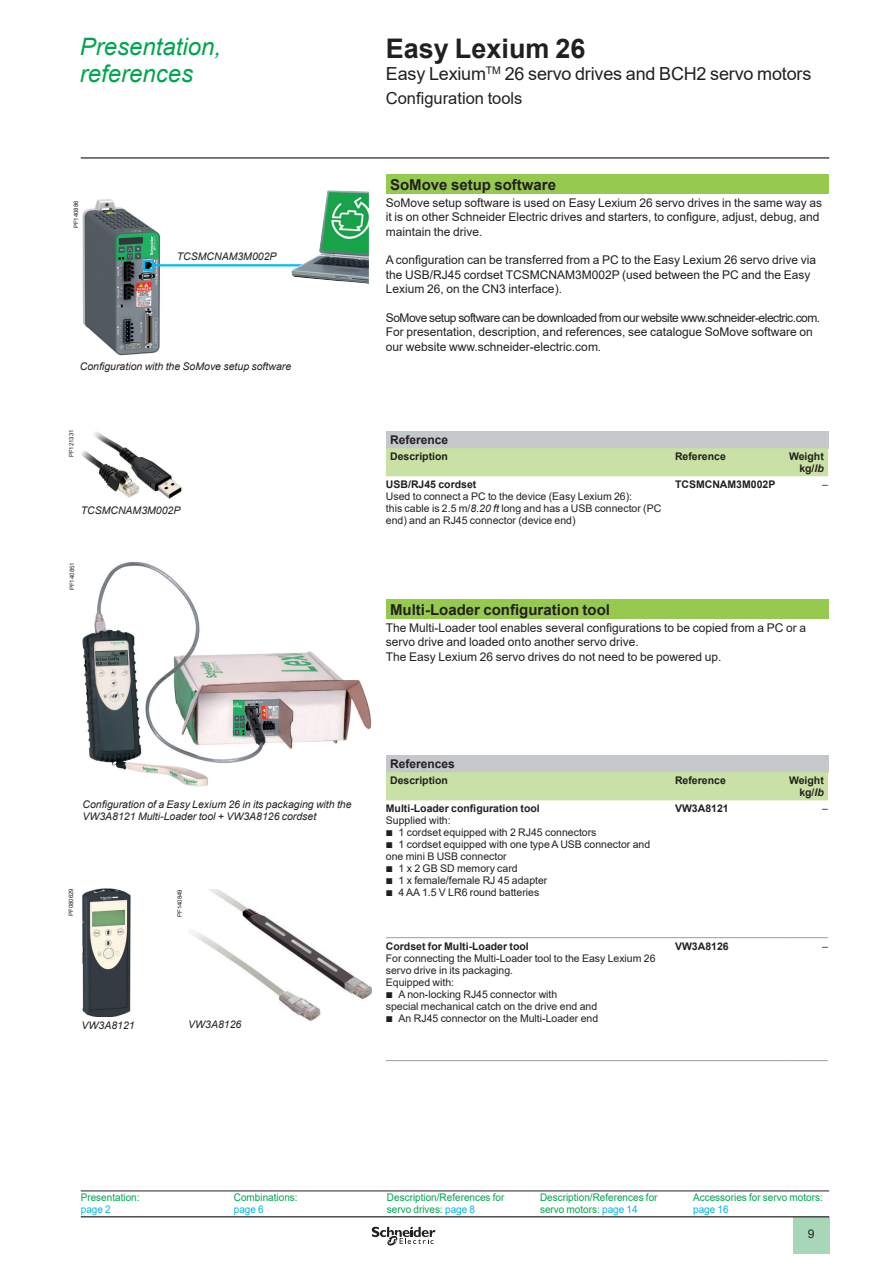
<style>
.page{position:relative;width:893px;height:1263px;background:#fff}
.page>*{position:absolute;margin:0;border:0;box-sizing:border-box;transform-origin:0 0}
._0_TitleLev1{font:700 27px "Arial";color:#231f20}
._0_Topic{font:italic 24px/27px "Arial";color:#00a54f}
._0_TitleLev2{font:18px "Arial";letter-spacing:-.01em;color:#231f20}
._0_TitleLev3{font:16.5px "Arial";color:#231f20}
._1_Section_3__10{font:700 15px "Arial";color:#231f20}
._1_Text__8{font:12px/14.4px "Arial";color:#231f20}
._1_Section_4__8{font:700 12px "Arial";color:#231f20}
._1_Text__7{font:10.5px/12px "Arial";color:#231f20}
._1_Legend__7{font:italic 10.5px/12px "Arial";color:#231f20}
._0_SeePage{font:10.5px "Arial";color:#00a54f;scale:.95 1}
._1_Section_5__7{font:700 10.5px/12px "Arial";color:#231f20;text-align:right}
.Cell_ReferenceProduc{font:700 10.5px "Arial";color:#231f20}
._1_Legend___Nota__7{font:italic 10.5px "Arial";color:#231f20}
._0_SeePage-2{font:10.5px "Arial";color:#00b4e6;scale:.95 1}
._1_Text__8-2{font:10.5px "Arial";color:#231f20}
._1_Text__7__Right{font:10.5px "Arial";color:#231f20}
.Picture_Number{font:6px "Arial";color:#231f20}
.s1{font-style:italic}
.s2{font-family:"Graph Schneider"}
.s3{color:#00b4e6}
</style>
<div class="page">
<hr style="left:81px;top:157px;width:748px;height:2px;background:#231f20">
<div style="left:793px;top:1217px;width:36px;height:37px;background:#a7d7b8"></div>
<hr style="left:81px;top:1216px;width:748px;height:1px;background:#231f20">
<svg style="left:372px;top:1226px;width:63px;height:20px"></svg>
<div style="left:386px;top:174px;width:442px;height:20px;background:#96ca4e"></div>
<div style="left:386px;top:431px;width:442px;height:17px;background:#c5c8cb"></div>
<div style="left:386px;top:448px;width:442px;height:28px;background:#c9e1a4"></div>
<div style="left:386px;top:600px;width:442px;height:19px;background:#96ca4e"></div>
<div style="left:386px;top:755px;width:442px;height:17px;background:#c5c8cb"></div>
<div style="left:386px;top:772px;width:442px;height:28px;background:#c9e1a4"></div>
<hr style="left:386px;top:937px;width:289px;height:1px;background:#959ea4">
<hr style="left:675px;top:937px;width:111px;height:1px;background:#959ea4">
<hr style="left:786px;top:937px;width:42px;height:1px;background:#959ea4">
<hr style="left:386px;top:1060px;width:289px;height:1px;background:#959ea4">
<hr style="left:675px;top:1060px;width:111px;height:1px;background:#959ea4">
<hr style="left:786px;top:1060px;width:42px;height:1px;background:#959ea4">
<img style="left:82px;top:199px;width:81px;height:157px">
<hr style="left:153px;top:264px;width:153px;height:2px;background:#01bdf2">
<div style="left:143px;top:260px;width:11px;height:11px;border:2px solid #01bdf2"></div>
<img style="left:292px;top:190px;width:77px;height:94px">
<img style="left:81px;top:431px;width:101px;height:68px">
<img style="left:82px;top:561px;width:289px;height:226px">
<img style="left:188px;top:890px;width:183px;height:132px">
<img style="left:82px;top:888px;width:49px;height:129px">
<hr style="left:81px;top:1191px;width:153px;height:1px;background:#231f20">
<hr style="left:234px;top:1191px;width:153px;height:1px;background:#231f20">
<hr style="left:387px;top:1191px;width:153px;height:1px;background:#231f20">
<hr style="left:540px;top:1191px;width:153px;height:1px;background:#231f20">
<hr style="left:693px;top:1191px;width:136px;height:1px;background:#231f20">
<p class="_0_Topic" style="left:80px;top:34px;width:143px">Presentation, references</p>
<p class="_0_TitleLev1" style="left:386px;top:29px;width:201px">Easy Lexium 26</p>
<p class="_0_TitleLev2" style="left:386px;top:61px;width:427px">Easy Lexium<sup>TM</sup> 26 servo drives and BCH2 servo motors</p>
<p class="_0_TitleLev3" style="left:386px;top:87px;width:138px">Configuration tools</p>
<p class="Picture_Number" style="left:72px;top:228px;width:29px;rotate:-90deg">PF140886</p>
<p class="_1_Legend__7" style="left:177px;top:251px;width:101px">TCSMCNAM3M002P</p>
<p class="_1_Legend__7" style="left:80px;top:360px;width:213px">Configuration with the SoMove setup software</p>
<p class="Picture_Number" style="left:67px;top:457px;width:29px;rotate:-90deg">PF121331</p>
<p class="_1_Legend___Nota__7" style="left:81px;top:503px;width:101px">TCSMCNAM3M002P</p>
<p class="Picture_Number" style="left:68px;top:590px;width:29px;rotate:-90deg">PF140851</p>
<p class="_1_Section_3__10" style="left:390px;top:174px;width:167px">SoMove setup software</p>
<p class="_1_Text__8" style="left:386px;top:195px;width:438px">SoMove setup software is used on Easy Lexium 26 servo drives in the same way as it is on other Schneider Electric drives and starters, to configure, adjust, debug, and maintain the drive.</p>
<p class="_1_Text__8" style="left:386px;top:253px;width:432px">A configuration can be transferred from a PC to the Easy Lexium 26 servo drive via the USB/RJ45 cordset TCSMCNAM3M002P (used between the PC and the Easy<br>Lexium 26, on the CN3 interface).</p>
<p class="_1_Text__8" style="left:386px;top:310px;width:436px">SoMove setup software can be downloaded from our website www.schneider-electric.com.<br>For presentation, description, and references, see catalogue SoMove software on our website www.schneider-electric.com.</p>
<p class="_1_Section_4__8" style="left:390px;top:431px;width:60px">Reference</p>
<p class="_1_Section_5__7" style="left:390px;top:450px;width:59px">Description</p>
<p class="_1_Section_5__7" style="left:675px;top:450px;width:52px">Reference</p>
<p class="_1_Section_5__7" style="left:789px;top:450px;width:36px">Weight</p>
<p class="_1_Section_5__7" style="left:799px;top:462px;width:26px">kg/<span class="s1">lb</span></p>
<p class="_1_Section_5__7" style="left:386px;top:479px;width:92px">USB/RJ45 cordset</p>
<p class="_1_Text__7" style="left:386px;top:490px;width:248px">Used to connect a PC to the device (Easy Lexium 26):</p>
<p class="_1_Text__7" style="left:386px;top:502px;width:277px">this cable is 2.5 m/<span class="s1">8.20 ft</span> long and has a USB connector (PC end) and an RJ45 connector (device end)</p>
<p class="Cell_ReferenceProduc" style="left:675px;top:477px;width:102px">TCSMCNAM3M002P</p>
<p class="_1_Text__7" style="left:822px;top:478px;width:7px">–</p>
<p class="_1_Section_3__10" style="left:390px;top:599px;width:221px">Multi-Loader configuration tool</p>
<p class="_1_Text__8" style="left:386px;top:620px;width:422px">The Multi-Loader tool enables several configurations to be copied from a PC or a servo drive and loaded onto another servo drive.</p>
<p class="_1_Text__8" style="left:386px;top:649px;width:337px">The Easy Lexium 26 servo drives do not need to be powered up.</p>
<p class="_1_Legend__7" style="left:83px;top:799px;width:271px">Configuration of a Easy Lexium 26 in its packaging with the<br>VW3A8121 Multi-Loader tool + VW3A8126 cordset</p>
<p class="Picture_Number" style="left:67px;top:916px;width:29px;rotate:-90deg">PF080629</p>
<p class="Picture_Number" style="left:176px;top:917px;width:29px;rotate:-90deg">PF140849</p>
<p class="_1_Legend___Nota__7" style="left:82px;top:1018px;width:55px">VW3A8121</p>
<p class="_1_Legend___Nota__7" style="left:188px;top:1017px;width:55px">VW3A8126</p>
<p class="_1_Section_4__8" style="left:390px;top:755px;width:66px">References</p>
<p class="_1_Section_5__7" style="left:390px;top:774px;width:59px">Description</p>
<p class="_1_Section_5__7" style="left:675px;top:774px;width:52px">Reference</p>
<p class="_1_Section_5__7" style="left:789px;top:774px;width:36px">Weight kg/<span class="s1">lb</span></p>
<p class="_1_Section_5__7" style="left:386px;top:803px;width:155px">Multi-Loader configuration tool</p>
<p class="_1_Text__8-2" style="left:386px;top:813px;width:66px">Supplied with:</p>
<p class="_1_Text__7" style="left:386px;top:826px;width:212px"><span class="s2">b</span> 1 cordset equipped with 2 RJ45 connectors</p>
<p class="_1_Text__7" style="left:386px;top:838px;width:266px"><span class="s2">b</span> 1 cordset equipped with one type A USB connector and one mini B USB connector</p>
<p class="_1_Text__7" style="left:386px;top:862px;width:133px"><span class="s2">b</span> 1 x 2 GB SD memory card</p>
<p class="_1_Text__7" style="left:386px;top:874px;width:163px"><span class="s2">b</span> 1 x female/female RJ 45 adapter</p>
<p class="_1_Text__7" style="left:386px;top:886px;width:155px"><span class="s2">b</span> 4 AA 1.5 V LR6 round batteries</p>
<p class="Cell_ReferenceProduc" style="left:675px;top:801px;width:55px">VW3A8121</p>
<p class="_1_Text__7__Right" style="left:822px;top:801px;width:7px">–</p>
<p class="_1_Section_5__7" style="left:386px;top:940px;width:144px">Cordset for Multi-Loader tool</p>
<p class="_1_Text__7" style="left:386px;top:952px;width:271px">For connecting the Multi-Loader tool to the Easy Lexium 26 servo drive in its packaging.</p>
<p class="_1_Text__7" style="left:386px;top:976px;width:70px">Equipped with:</p>
<p class="_1_Text__7" style="left:386px;top:988px;width:213px"><span class="s2">b</span> A non-locking RJ45 connector with<br>special mechanical catch on the drive end and</p>
<p class="_1_Text__7" style="left:386px;top:1012px;width:214px"><span class="s2">b</span> An RJ45 connector on the Multi-Loader end</p>
<p class="Cell_ReferenceProduc" style="left:675px;top:938px;width:55px">VW3A8126</p>
<p class="_1_Text__7__Right" style="left:822px;top:939px;width:7px">–</p>
<p class="_0_SeePage" style="left:81px;top:1190px;width:63px">Presentation:</p>
<p class="_0_SeePage-2" style="left:81px;top:1202px;width:33px">page 2</p>
<p class="_0_SeePage" style="left:234px;top:1190px;width:69px">Combinations:</p>
<p class="_0_SeePage-2" style="left:234px;top:1202px;width:33px">page 6</p>
<p class="_0_SeePage" style="left:387px;top:1190px;width:125px">Description/References for</p>
<p class="_0_SeePage" style="left:387px;top:1202px;width:94px">servo drives: <span class="s3">page 8</span></p>
<p class="_0_SeePage" style="left:540px;top:1190px;width:125px">Description/References for</p>
<p class="_0_SeePage" style="left:540px;top:1202px;width:104px">servo motors: <span class="s3">page 14</span></p>
<p class="_0_SeePage" style="left:693px;top:1190px;width:138px">Accessories for servo motors:</p>
<p class="_0_SeePage-2" style="left:693px;top:1202px;width:39px">page 16</p>
<p class="_1_Text__8" style="left:808px;top:1226px;width:8px">9</p>
</div>
